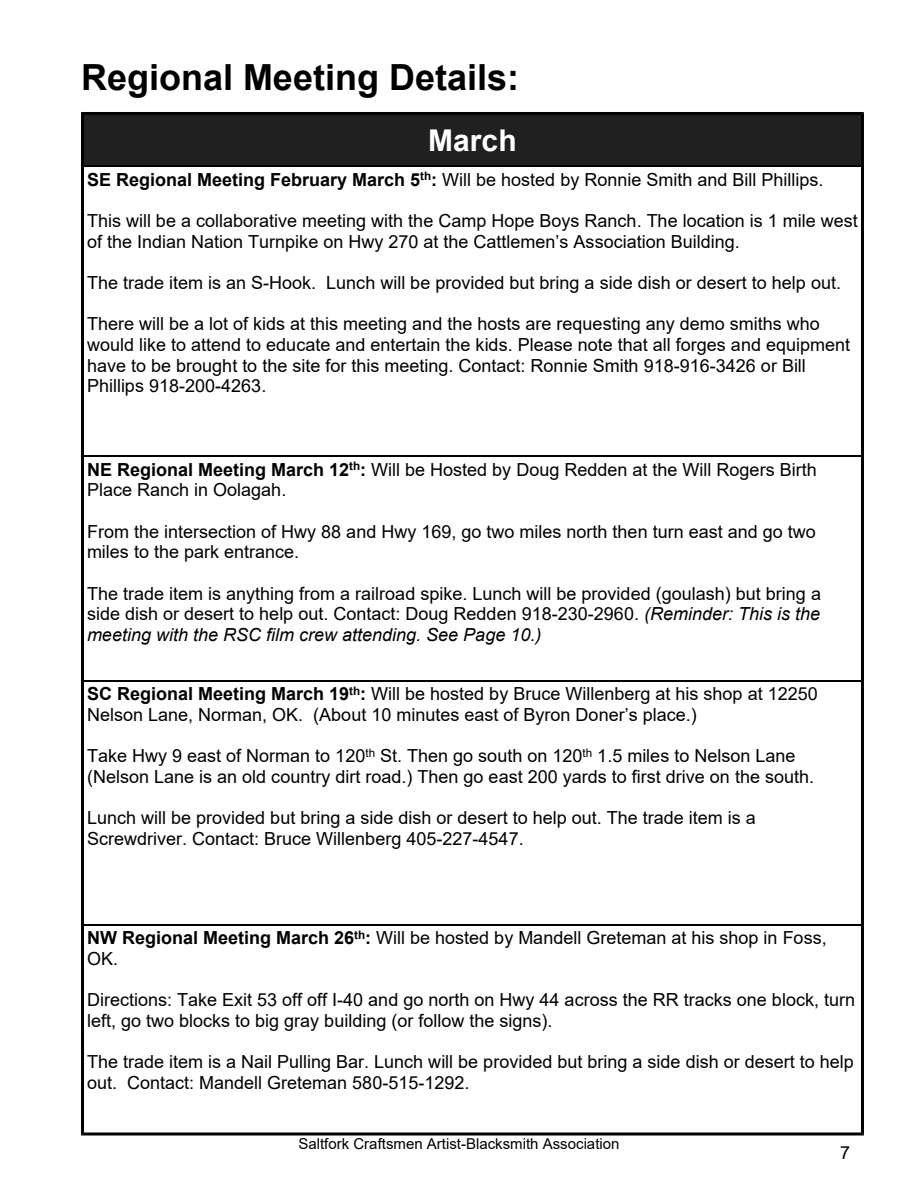
<style>
.page{position:relative;width:918px;height:1188px;background:#fff}
.page>*{position:absolute;margin:0;border:0;box-sizing:border-box;transform-origin:0 0}
.t1{font:700 36px "Arial";color:#000}
.t2{font:700 30px "Arial";color:#fff}
.t3{font:18px/20.7px "Arial";color:#000}
.t4{font:15px "Arial";color:#000}
.s1{font-weight:700}
.s2{font-style:italic}
</style>
<div class="page">
<hr style="left:84px;top:455px;width:777px;height:2px;background:#000">
<hr style="left:84px;top:680px;width:777px;height:1px;background:#000">
<hr style="left:81px;top:166px;width:3px;height:291px;background:#000">
<hr style="left:81px;top:455px;width:3px;height:226px;background:#000">
<hr style="left:81px;top:680px;width:3px;height:246px;background:#000">
<svg style="left:81px;top:112px;width:783px;height:55px;background:#1c1c1c"></svg>
<hr style="left:861px;top:166px;width:3px;height:291px;background:#000">
<hr style="left:861px;top:455px;width:3px;height:226px;background:#000">
<hr style="left:861px;top:680px;width:3px;height:246px;background:#000">
<svg style="left:81px;top:924px;width:783px;height:212px"></svg>
<h1 class="t1" style="left:81px;top:64px;width:440px">Regional Meeting Details:</h1>
<h2 class="t2" style="left:428px;top:130px;width:90px">March</h2>
<p class="t3" style="left:87px;top:171px;width:738px"><span class="s1">SE Regional Meeting February March 5</span><sup>th</sup><span class="s1">:</span> Will be hosted by Ronnie Smith and Bill Phillips.</p>
<p class="t3" style="left:87px;top:212px;width:772px">This will be a collaborative meeting with the Camp Hope Boys Ranch. The location is 1 mile west of the Indian Nation Turnpike on Hwy 270 at the Cattlemen’s Association Building.</p>
<p class="t3" style="left:87px;top:274px;width:756px">The trade item is an S-Hook. Lunch will be provided but bring a side dish or desert to help out.</p>
<p class="t3" style="left:87px;top:315px;width:765px">There will be a lot of kids at this meeting and the hosts are requesting any demo smiths who would like to attend to educate and entertain the kids. Please note that all forges and equipment have to be brought to the site for this meeting. Contact: Ronnie Smith 918-916-3426 or Bill Phillips 918-200-4263.</p>
<p class="t3" style="left:87px;top:461px;width:731px"><span class="s1">NE Regional Meeting March 12</span><sup>th</sup><span class="s1">:</span> Will be Hosted by Doug Redden at the Will Rogers Birth<br>Place Ranch in Oolagah.</p>
<p class="t3" style="left:87px;top:523px;width:730px">From the intersection of Hwy 88 and Hwy 169, go two miles north then turn east and go two miles to the park entrance.</p>
<p class="t3" style="left:87px;top:584px;width:735px;text-align:justify">The trade item is anything from a railroad spike. Lunch will be provided (goulash) but bring a side dish or desert to help out. Contact: Doug Redden 918-230-2960. <span class="s2">(Reminder: This is the meeting with the RSC film crew attending. See Page 10.)</span></p>
<p class="t3" style="left:87px;top:685px;width:732px"><span class="s1">SC Regional Meeting March 19</span><sup>th</sup><span class="s1">:</span> Will be hosted by Bruce Willenberg at his shop at 12250<br>Nelson Lane, Norman, OK. (About 10 minutes east of Byron Doner’s place.)</p>
<p class="t3" style="left:87px;top:747px;width:729px">Take Hwy 9 east of Norman to 120<sup>th</sup> St. Then go south on 120<sup>th</sup> 1.5 miles to Nelson Lane (Nelson Lane is an old country dirt road.) Then go east 200 yards to first drive on the south.</p>
<p class="t3" style="left:87px;top:809px;width:670px">Lunch will be provided but bring a side dish or desert to help out. The trade item is a<br>Screwdriver. Contact: Bruce Willenberg 405-227-4547.</p>
<p class="t3" style="left:87px;top:929px;width:741px"><span class="s1">NW Regional Meeting March 26</span><sup>th</sup><span class="s1">:</span> Will be hosted by Mandell Greteman at his shop in Foss,<br>OK.</p>
<p class="t3" style="left:87px;top:991px;width:770px">Directions: Take Exit 53 off off I-40 and go north on Hwy 44 across the RR tracks one block, turn left, go two blocks to big gray building (or follow the signs).</p>
<p class="t3" style="left:87px;top:1053px;width:768px">The trade item is a Nail Pulling Bar. Lunch will be provided but bring a side dish or desert to help out. Contact: Mandell Greteman 580-515-1292.</p>
<p class="t4" style="left:298px;top:1138px;width:323px">Saltfork Craftsmen Artist-Blacksmith Association</p>
<p class="t3" style="left:840px;top:1144px;width:12px">7</p>
</div>
